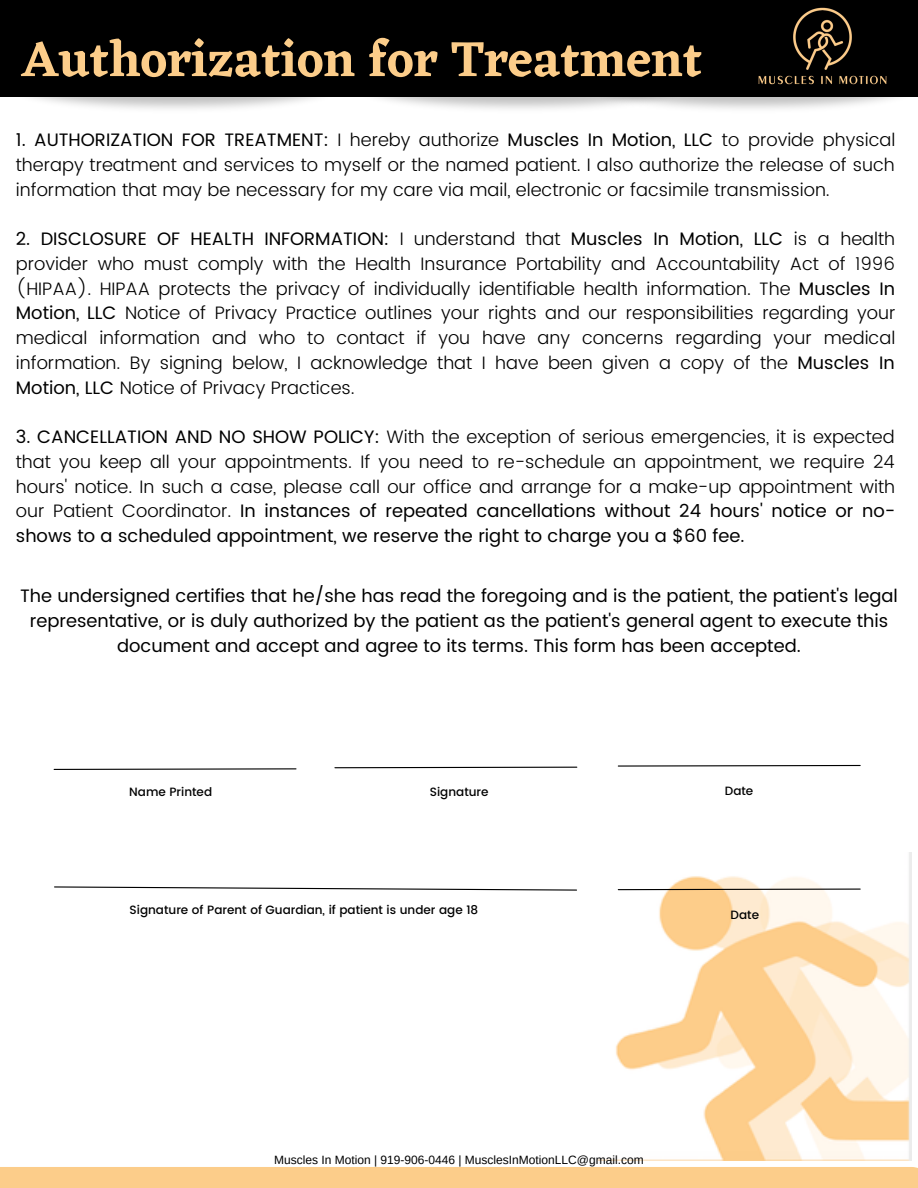
<style>
.page{position:relative;width:918px;height:1188px;background:#fff}
.page>*{position:absolute;margin:0;border:0;box-sizing:border-box;transform-origin:0 0}
.t1{font:600 51px "Eczar";color:#fccd8a}
.t2{font:300 18px/24.8px "Poppins";color:#000;text-align:justify}
.t3{font:18px/24.8px "Poppins";color:#000;text-align:center}
.t4{font:500 12px "Poppins";color:#000}
.t5{font:12px "Arimo";color:#000}
.s1{font-weight:400}
</style>
<div class="page">
<img style="left:599px;top:853px;width:313px;height:307px">
<div style="left:0;top:0;width:351px;height:97px;background:#000"></div>
<div style="left:344px;top:0;width:352px;height:97px;background:#000"></div>
<img style="left:687px;top:0;width:231px;height:111px">
<div style="left:0;top:1167px;width:918px;height:21px;background:#fccd8a"></div>
<svg style="left:53px;top:768px;width:244px;height:2px"></svg>
<svg style="left:334px;top:766px;width:244px;height:3px"></svg>
<svg style="left:617px;top:764px;width:244px;height:3px"></svg>
<svg style="left:54px;top:886px;width:523px;height:5px"></svg>
<svg style="left:617px;top:888px;width:244px;height:3px"></svg>
<p class="t1" style="left:22px;top:29px;width:682px">Authorization for Treatment</p>
<p class="t2" style="left:16px;top:127px;width:881px"><span class="s1">1. AUTHORIZATION FOR TREATMENT:</span> I hereby authorize <span class="s1">Muscles In Motion, LLC</span> to provide physical therapy treatment and services to myself or the named patient. I also authorize the release of such information that may be necessary for my care via mail, electronic or facsimile transmission.</p>
<p class="t2" style="left:16px;top:226px;width:881px"><span class="s1">2. DISCLOSURE OF HEALTH INFORMATION:</span> I understand that <span class="s1">Muscles In Motion, LLC</span> is a health provider who must comply with the Health Insurance Portability and Accountability Act of 1996 (HIPAA). HIPAA protects the privacy of individually identifiable health information. The <span class="s1">Muscles In Motion, LLC</span> Notice of Privacy Practice outlines your rights and our responsibilities regarding your medical information and who to contact if you have any concerns regarding your medical information. By signing below, I acknowledge that I have been given a copy of the <span class="s1">Muscles In Motion, LLC</span> Notice of Privacy Practices.</p>
<p class="t2" style="left:16px;top:424px;width:881px"><span class="s1">3. CANCELLATION AND NO SHOW POLICY:</span> With the exception of serious emergencies, it is expected that you keep all your appointments. If you need to re-schedule an appointment, we require 24 hours' notice. In such a case, please call our office and arrange for a make-up appointment with our Patient Coordinator. <span class="s1">In instances of repeated cancellations without 24 hours' notice or no&shy;shows to a scheduled appointment, we reserve the right to charge you a $60 fee.</span></p>
<p class="t3" style="left:20px;top:584px;width:879px">The undersigned certifies that he/she has read the foregoing and is the patient, the patient's legal representative, or is duly authorized by the patient as the patient's general agent to execute this document and accept and agree to its terms. This form has been accepted.</p>
<p class="t4" style="left:129px;top:785px;width:84px">Name Printed</p>
<p class="t4" style="left:430px;top:785px;width:60px">Signature</p>
<p class="t4" style="left:725px;top:784px;width:30px">Date</p>
<p class="t4" style="left:130px;top:903px;width:350px">Signature of Parent of Guardian, if patient is under age 18</p>
<p class="t4" style="left:731px;top:908px;width:30px">Date</p>
<p class="t5" style="left:274px;top:1153px;width:371px">Muscles In Motion | 919-906-0446 | MusclesInMotionLLC@gmail.com</p>
</div>
